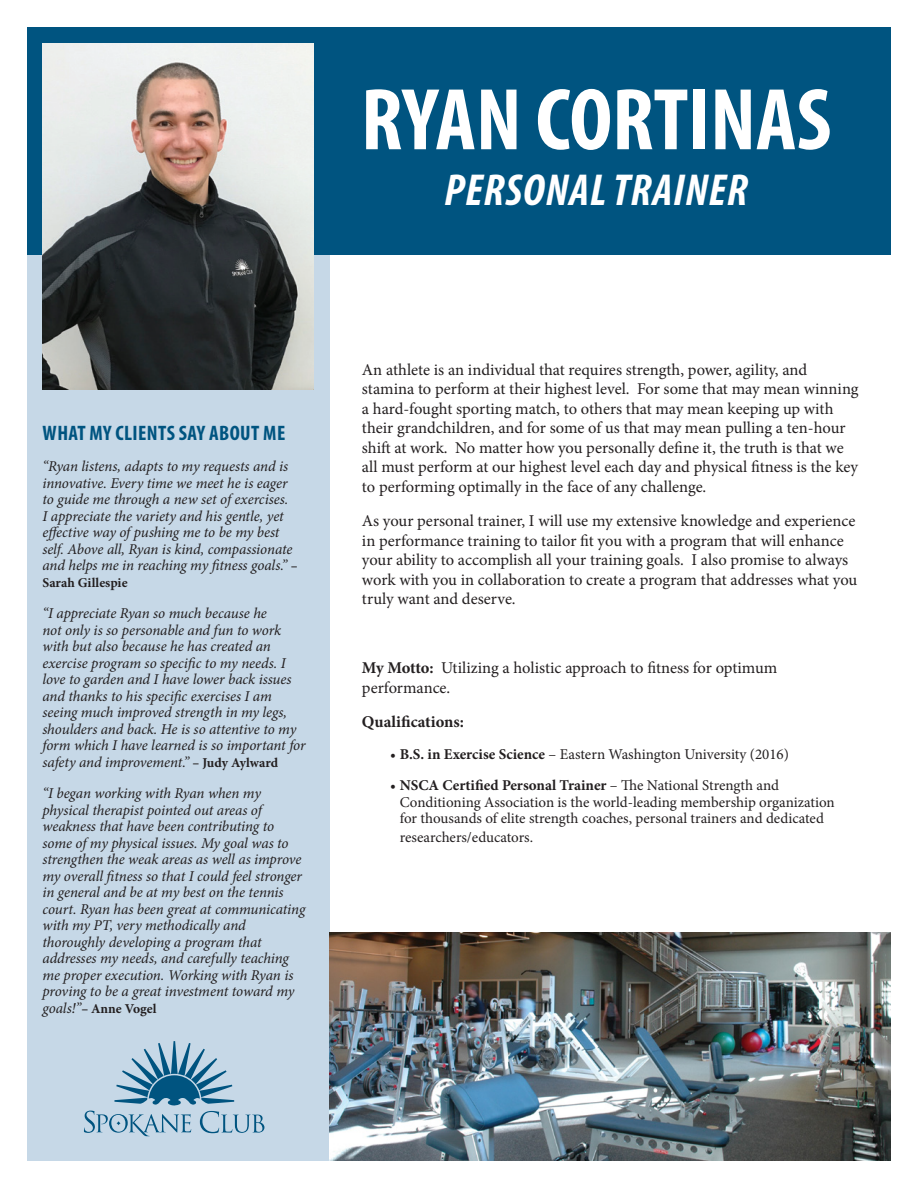
<style>
.page{position:relative;width:918px;height:1188px;background:#fff}
.page>*{position:absolute;margin:0;border:0;box-sizing:border-box;transform-origin:0 0}
.t1{font:700 condensed 88.5px "Myriad Pro";color:#fff}
.t2{font:italic 700 condensed 45px "Myriad Pro";letter-spacing:.02em;color:#fff}
.t3{font:700 condensed 21px "Myriad Pro";letter-spacing:.02em;color:#005480}
.t4{font:16.5px/19.5px "Minion Pro";letter-spacing:-.005em;color:#231f20}
.t5{font:700 16.5px "Minion Pro";color:#231f20}
.t6{font:italic 15px/16.5px "Minion Pro";letter-spacing:-.01em;color:#231f20}
.t7{font:15px/16.5px "Minion Pro";letter-spacing:-.005em;color:#231f20}
.t8{font:700 13.5px "Minion Pro";color:#231f20}
.s1{font-weight:700;font-style:normal;font-size:13.5px}
.s2{font-weight:400;font-style:italic;font-size:15px}
.s3{font-weight:700}
</style>
<div class="page">
<div style="left:27px;top:255px;width:303px;height:906px;background:#c6d8e7"></div>
<div style="left:27px;top:27px;width:864px;height:228px;background:#005480"></div>
<img style="left:330px;top:932px;width:561px;height:228px">
<img style="left:42px;top:43px;width:271px;height:346px">
<svg style="left:84px;top:1041px;width:180px;height:95px"></svg>
<p class="t1" style="left:361px;top:64px;width:472px">RYAN CORTINAS</p>
<p class="t2" style="left:444px;top:162px;width:305px">PERSONAL TRAINER</p>
<p class="t3" style="left:43px;top:420px;width:244px">WHAT MY CLIENTS SAY ABOUT ME</p>
<p class="t6" style="left:42px;top:458px;width:257px">“Ryan listens, adapts to my requests and is innovative. Every time we meet he is eager to guide me through a new set of exercises.<br>I appreciate the variety and his gentle, yet effective way of pushing me to be my best self. Above all, Ryan is kind, compassionate and helps me in reaching my fitness goals.” <span class="s1">–</span></p>
<p class="t8" style="left:42px;top:573px;width:87px">Sarah Gillespie</p>
<p class="t6" style="left:42px;top:605px;width:265px">“I appreciate Ryan so much because he<br>not only is so personable and fun to work with but also because he has created an exercise program so specific to my needs. I love to garden and I have lower back issues and thanks to his specific exercises I am seeing much improved strength in my legs, shoulders and back. He is so attentive to my form which I have learned is so important for safety and improvement.” <span class="s1">– Judy Aylward</span></p>
<p class="t6" style="left:42px;top:785px;width:264px">“I began working with Ryan when my physical therapist pointed out areas of weakness that have been contributing to some of my physical issues. My goal was to strengthen the weak areas as well as improve my overall fitness so that I could feel stronger in general and be at my best on the tennis court. Ryan has been great at communicating with my PT, very methodically and thoroughly developing a program that addresses my needs, and carefully teaching me proper execution. Working with Ryan is proving to be a great investment toward my</p>
<p class="t8" style="left:42px;top:999px;width:116px"><span class="s2">goals!”</span>– Anne Vogel</p>
<p class="t4" style="left:362px;top:360px;width:498px">An athlete is an individual that requires strength, power, agility, and stamina to perform at their highest level. For some that may mean winning a hard-fought sporting match, to others that may mean keeping up with their grandchildren, and for some of us that may mean pulling a ten-hour shift at work. No matter how you personally define it, the truth is that we all must perform at our highest level each day and physical fitness is the key to performing optimally in the face of any challenge.</p>
<p class="t4" style="left:362px;top:511px;width:497px">As your personal trainer, I will use my extensive knowledge and experience in performance training to tailor fit you with a program that will enhance your ability to accomplish all your training goals. I also promise to always work with you in collaboration to create a program that addresses what you truly want and deserve.</p>
<p class="t4" style="left:362px;top:658px;width:417px"><span class="s3">My Motto:</span> Utilizing a holistic approach to fitness for optimum performance.</p>
<p class="t5" style="left:362px;top:710px;width:104px">Qualifications:</p>
<p class="t7" style="left:390px;top:746px;width:400px">• <span class="s3">B.S. in Exercise Science</span> – Eastern Washington University (2016)</p>
<p class="t7" style="left:400px;top:777px;width:437px;text-indent:-10px">• <span class="s3">NSCA Certified Personal Trainer</span> – The National Strength and<br>Conditioning Association is the world-leading membership organization for thousands of elite strength coaches, personal trainers and dedicated</p>
<p class="t7" style="left:400px;top:829px;width:135px">researchers/educators.</p>
</div>
